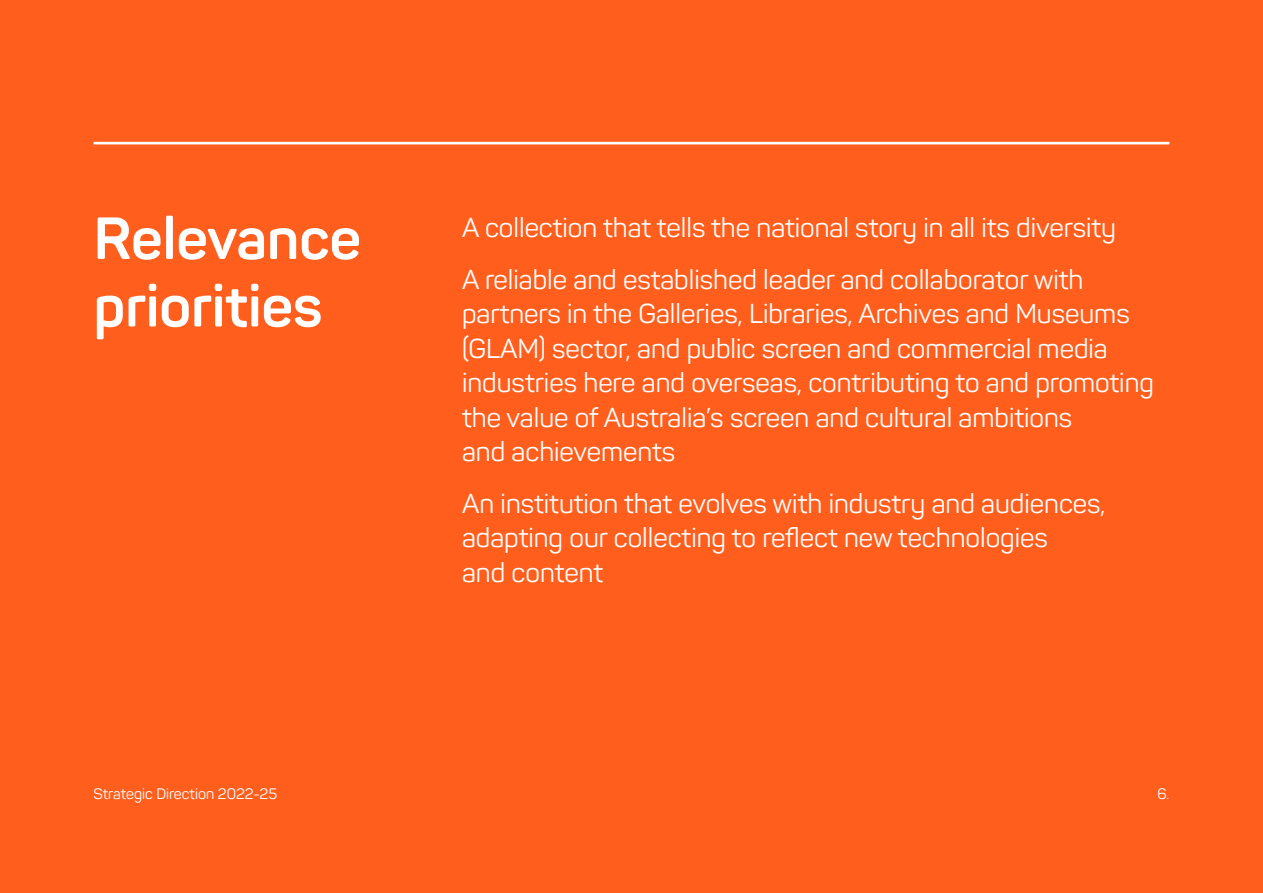
<style>
.page{position:relative;width:1263px;height:893px;background:#ff5e1d}
.page>*{position:absolute;margin:0;border:0;box-sizing:border-box;transform-origin:0 0}
.Large_heading{font:700 58.5px/67.5px "Panton";color:#fff}
._16pt{font:27px/34.5px "Panton";color:#fff}
.t1{font:15px "Panton";color:#fff}
</style>
<div class="page">
<hr style="left:94px;top:142px;width:1075px;height:2px;background:#fff">
<h2 class="Large_heading" style="left:94px;top:204px;width:269px">Relevance priorities</h2>
<p class="_16pt" style="left:462px;top:210px;width:655px">A collection that tells the national story in all its diversity</p>
<p class="_16pt" style="left:462px;top:262px;width:693px">A reliable and established leader and collaborator with partners in the Galleries, Libraries, Archives and Museums (GLAM) sector, and public screen and commercial media industries here and overseas, contributing to and promoting the value of Australia’s screen and cultural ambitions<br>and achievements</p>
<p class="_16pt" style="left:462px;top:486px;width:645px">An institution that evolves with industry and audiences, adapting our collecting to reflect new technologies<br>and content</p>
<p class="t1" style="left:94px;top:784px;width:185px">Strategic Direction 2022-25</p>
<p class="t1" style="left:1157px;top:784px;width:14px">6.</p>
</div>
